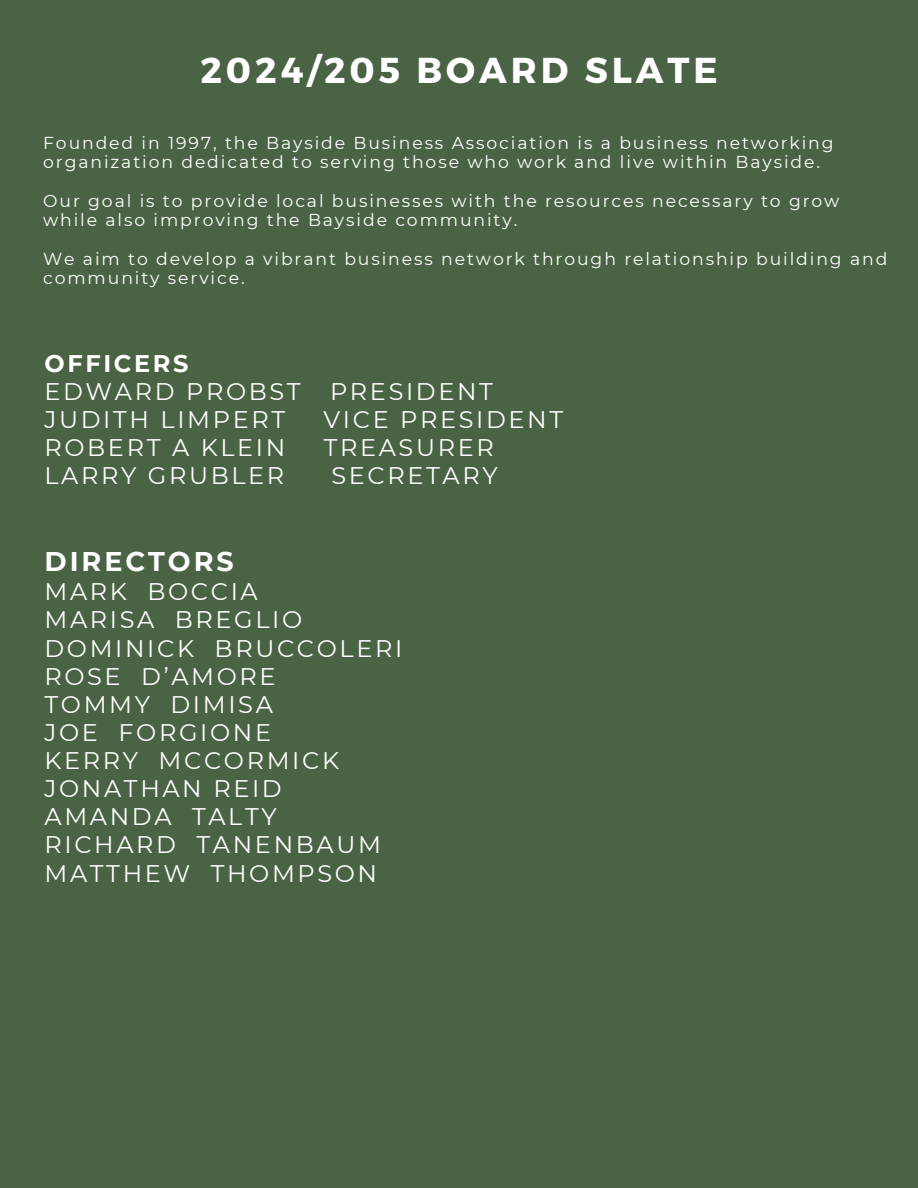
<style>
.page{position:relative;width:918px;height:1188px;background:#4b6345}
.page>*{position:absolute;margin:0;border:0;box-sizing:border-box;transform-origin:0 0}
.t1{font:700 36px "Montserrat";letter-spacing:.11em;color:#fff}
.t2{font:700 27px "Montserrat";letter-spacing:.11em;color:#fff}
.t3{font:24px/28.2px "Montserrat";letter-spacing:.11em;color:#fff}
.t4{font:17.25px/19.4px "Montserrat";letter-spacing:.11em;color:#fff}
.s1{font-weight:700}
</style>
<div class="page">
<h2 class="t1" style="left:200px;top:47px;width:519px">2024/205 BOARD SLATE</h2>
<p class="t4" style="left:43px;top:133px;width:792px">Founded in 1997, the Bayside Business Association is a business networking organization dedicated to serving those who work and live within Bayside.</p>
<p class="t4" style="left:43px;top:191px;width:798px">Our goal is to provide local businesses with the resources necessary to grow while also improving the Bayside community.</p>
<p class="t4" style="left:43px;top:249px;width:846px">We aim to develop a vibrant business network through relationship building and community service.</p>
<h1 class="t3" style="left:45px;top:349px;width:450px"><span class="s1">OFFICERS<br></span>EDWARD PROBST PRESIDENT<br>JUDITH LIMPERT</h1>
<h1 class="t3" style="left:324px;top:405px;width:241px">VICE PRESIDENT</h1>
<h1 class="t3" style="left:45px;top:434px;width:242px">ROBERT A KLEIN</h1>
<h1 class="t3" style="left:324px;top:434px;width:172px">TREASURER</h1>
<h1 class="t3" style="left:45px;top:462px;width:241px">LARRY GRUBLER</h1>
<h1 class="t3" style="left:332px;top:462px;width:168px">SECRETARY</h1>
<h2 class="t2" style="left:45px;top:545px;width:191px">DIRECTORS</h2>
<h2 class="t3" style="left:45px;top:578px;width:359px">MARK BOCCIA<br>MARISA BREGLIO<br>DOMINICK BRUCCOLERI<br>ROSE D’AMORE<br>TOMMY DIMISA<br>JOE FORGIONE<br>KERRY MCCORMICK<br>JONATHAN REID<br>AMANDA TALTY<br>RICHARD TANENBAUM<br>MATTHEW THOMPSON</h2>
</div>
